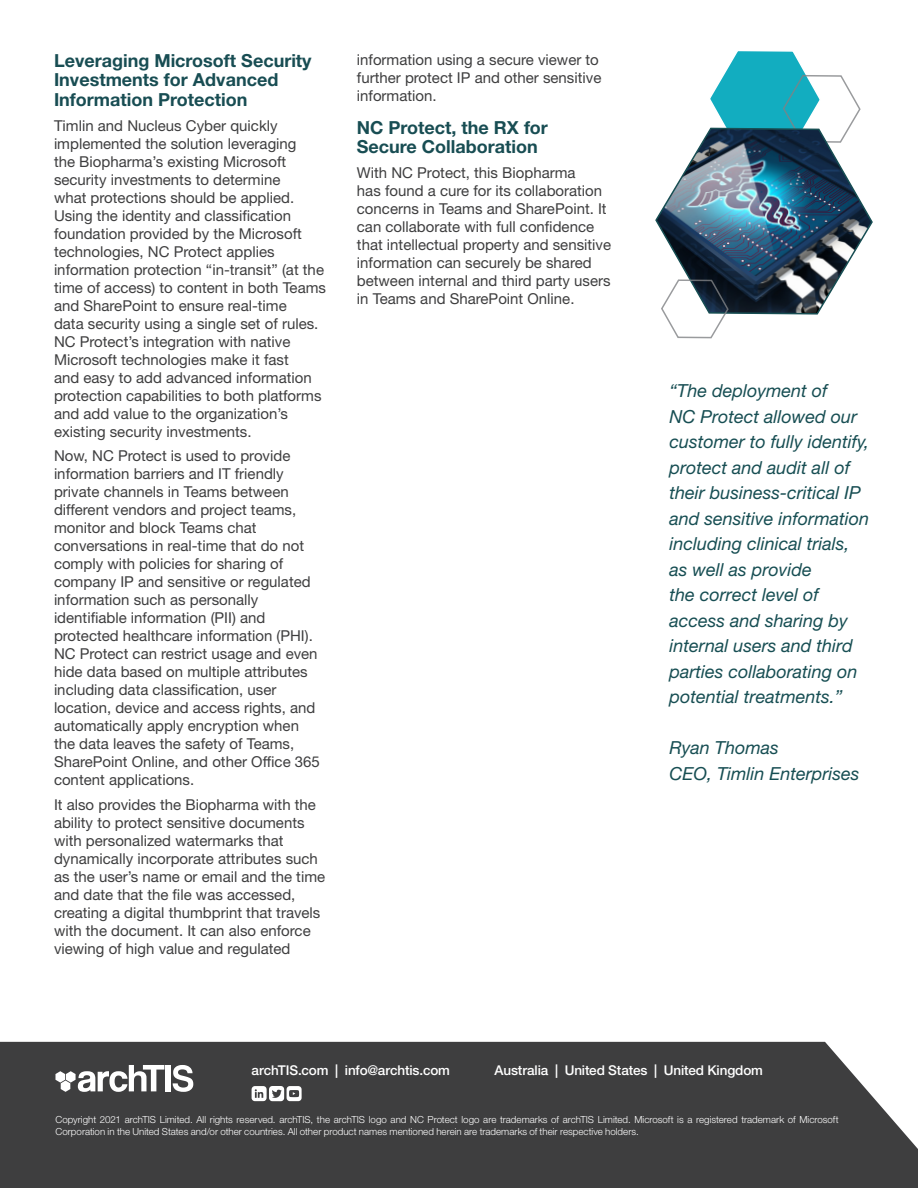
<style>
.page{position:relative;width:918px;height:1188px;background:#fff}
.page>*{position:absolute;margin:0;border:0;box-sizing:border-box;transform-origin:0 0}
.t1{font:italic 18px/25.5px "Helvetica Neue LT Std";color:#174e53}
.t2{font:700 18px/19.5px "Helvetica Neue LT Std";color:#184d53}
.t3{font:15px/18px "Helvetica Neue LT Std";color:#3e3e3f}
.t4{font:500 13.5px "Helvetica Neue LT Std";letter-spacing:-.01em;color:#fff}
.t5{font:300 9.75px/12px "Helvetica Neue LT Std";color:#fff}
</style>
<div class="page">
<svg style="left:0;top:1041px;width:825px;height:1px"></svg>
<div style="left:0;top:1042px;width:918px;height:146px;background:#3e3e3f"></div>
<svg style="left:55px;top:1065px;width:109px;height:27px"></svg>
<div style="left:165px;top:1065px;width:6px;height:26px;background:#fff"></div>
<svg style="left:173px;top:1065px;width:20px;height:27px"></svg>
<svg style="left:252px;top:1086px;width:50px;height:15px"></svg>
<img style="left:655px;top:51px;width:218px;height:288px">
<p class="t2" style="left:54px;top:50px;width:259px">Leveraging Microsoft Security<br>Investments for Advanced<br>Information Protection</p>
<p class="t3" style="left:54px;top:116px;width:274px">Timlin and Nucleus Cyber quickly implemented the solution leveraging<br>the Biopharma’s existing Microsoft security investments to determine<br>what protections should be applied.<br>Using the identity and classification foundation provided by the Microsoft technologies, NC Protect applies information protection “in-transit” (at the time of access) to content in both Teams and SharePoint to ensure real-time<br>data security using a single set of rules.<br>NC Protect’s integration with native Microsoft technologies make it fast<br>and easy to add advanced information protection capabilities to both platforms and add value to the organization’s existing security investments.</p>
<p class="t3" style="left:54px;top:447px;width:267px">Now, NC Protect is used to provide information barriers and IT friendly private channels in Teams between different vendors and project teams, monitor and block Teams chat conversations in real-time that do not comply with policies for sharing of company IP and sensitive or regulated information such as personally identifiable information (PII) and protected healthcare information (PHI).<br>NC Protect can restrict usage and even hide data based on multiple attributes including data classification, user location, device and access rights, and automatically apply encryption when the data leaves the safety of Teams, SharePoint Online, and other Office 365 content applications.</p>
<p class="t3" style="left:54px;top:795px;width:273px">It also provides the Biopharma with the ability to protect sensitive documents with personalized watermarks that dynamically incorporate attributes such as the user’s name or email and the time and date that the file was accessed, creating a digital thumbprint that travels with the document. It can also enforce viewing of high value and regulated</p>
<p class="t3" style="left:357px;top:50px;width:246px">information using a secure viewer to further protect IP and other sensitive information.</p>
<p class="t2" style="left:357px;top:117px;width:193px">NC Protect, the RX for<br>Secure Collaboration</p>
<p class="t3" style="left:357px;top:163px;width:256px">With NC Protect, this Biopharma<br>has found a cure for its collaboration concerns in Teams and SharePoint. It can collaborate with full confidence that intellectual property and sensitive information can securely be shared between internal and third party users in Teams and SharePoint Online.</p>
<p class="t1" style="left:670px;top:378px;width:201px">“The deployment of<br>NC Protect allowed our customer to fully identify, protect and audit all of their business-critical IP and sensitive information including clinical trials, as well as provide<br>the correct level of access and sharing by internal users and third parties collaborating on potential treatments.”</p>
<p class="t1" style="left:670px;top:735px;width:191px">Ryan Thomas<br>CEO, Timlin Enterprises</p>
<p class="t4" style="left:252px;top:1062px;width:200px">archTIS.com | info@archtis.com</p>
<p class="t5" style="left:56px;top:1113px;width:785px">Copyright 2021 archTIS Limited. All rights reserved. archTIS, the archTIS logo and NC Protect logo are trademarks of archTIS Limited. Microsoft is a registered trademark of Microsoft<br>Corporation in the United States and/or other countries. All other product names mentioned herein are trademarks of their respective holders.</p>
<p class="t4" style="left:495px;top:1062px;width:270px">Australia | United States | United Kingdom</p>
</div>
